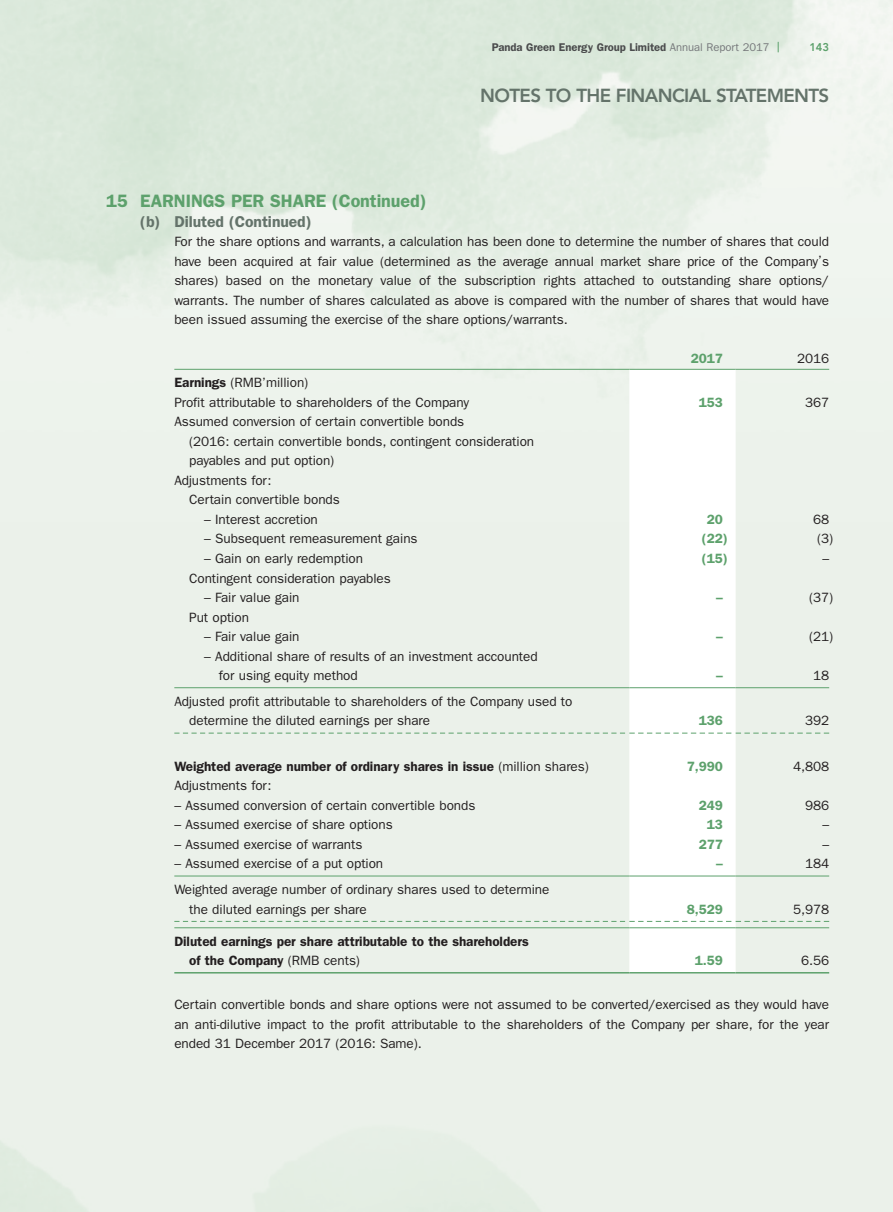
<style>
.page{position:relative;width:893px;height:1212px;background:#fff}
.page>*{position:absolute;margin:0;border:0;box-sizing:border-box;transform-origin:0 0}
.t1{font:800 18.75px "Avenir LT Std";letter-spacing:-.035em;color:#64736a}
.Heading_1{font:600 18px "ITC Franklin Gothic Std";letter-spacing:-.005em;color:#5da16c}
.Heading_2{font:600 15.75px "ITC Franklin Gothic Std";letter-spacing:-.005em;color:#64736a}
.Body_Text{font:13.5px/19.5px "ITC Franklin Gothic Std";letter-spacing:-.005em;color:#231f20}
.Body_Text-2{font:600 13.5px/19.5px "ITC Franklin Gothic Std";letter-spacing:-.005em;color:#231f20}
.Body_Text-3{font:600 13.5px "ITC Franklin Gothic Std";color:#5da16c}
.t2{font:600 11.25px "ITC Franklin Gothic Std";letter-spacing:-.005em;color:#4b4c4d}
.t3{font:800 11.25px "Avenir";color:#5da16c}
.s1{font-weight:400;color:#76787b}
.s2{font-weight:600}
.s3{font-weight:400}
</style>
<div class="page">
<svg style="left:629px;top:370px;width:107px;height:602px"></svg>
<hr style="left:174px;top:369px;width:455px;height:1px;background:#5da16c">
<hr style="left:629px;top:369px;width:107px;height:1px;background:#5da16c">
<hr style="left:736px;top:369px;width:93px;height:1px;background:#5da16c">
<hr style="left:174px;top:687px;width:455px;height:1px;background:#5da16c">
<hr style="left:629px;top:687px;width:107px;height:1px;background:#5da16c">
<hr style="left:736px;top:687px;width:93px;height:1px;background:#5da16c">
<svg style="left:174px;top:733px;width:655px;height:1px"></svg>
<hr style="left:174px;top:876px;width:455px;height:1px;background:#5da16c">
<hr style="left:629px;top:876px;width:107px;height:1px;background:#5da16c">
<hr style="left:736px;top:876px;width:93px;height:1px;background:#5da16c">
<svg style="left:174px;top:921px;width:655px;height:1px"></svg>
<hr style="left:174px;top:927px;width:455px;height:1px;background:#5da16c">
<hr style="left:629px;top:927px;width:107px;height:1px;background:#5da16c">
<hr style="left:736px;top:927px;width:93px;height:1px;background:#5da16c">
<hr style="left:174px;top:972px;width:455px;height:1px;background:#5da16c">
<hr style="left:629px;top:972px;width:107px;height:1px;background:#5da16c">
<hr style="left:736px;top:972px;width:93px;height:1px;background:#5da16c">
<p class="t2" style="left:492px;top:40px;width:279px">Panda Green Energy Group Limited <span class="s1">Annual Report 2017</span></p>
<p class="t3" style="left:809px;top:38px;width:21px">143</p>
<h1 class="t1" style="left:480px;top:85px;width:351px">NOTES TO THE FINANCIAL STATEMENTS</h1>
<p class="Heading_1" style="left:106px;top:191px;width:322px">15 EARNINGS PER SHARE (Continued)</p>
<p class="Heading_2" style="left:140px;top:212px;width:173px">(b) Diluted (Continued)</p>
<p class="Body_Text" style="left:174px;top:232px;width:657px;text-align:justify">For the share options and warrants, a calculation has been done to determine the number of shares that could have been acquired at fair value (determined as the average annual market share price of the Company’s shares) based on the monetary value of the subscription rights attached to outstanding share options/ warrants. The number of shares calculated as above is compared with the number of shares that would have been issued assuming the exercise of the share options/warrants.</p>
<p class="Body_Text-3" style="left:691px;top:351px;width:34px">2017</p>
<p class="Body_Text" style="left:797px;top:349px;width:34px">2016</p>
<p class="Body_Text" style="left:174px;top:373px;width:135px"><span class="s2">Earnings</span> (RMB’million)</p>
<p class="Body_Text" style="left:174px;top:393px;width:296px">Profit attributable to shareholders of the Company</p>
<p class="Body_Text-3" style="left:699px;top:394px;width:26px">153</p>
<p class="Body_Text" style="left:805px;top:393px;width:26px">367</p>
<p class="Body_Text" style="left:189px;top:412px;width:346px;text-indent:-15px">Assumed conversion of certain convertible bonds<br>(2016: certain convertible bonds, contingent consideration payables and put option)</p>
<p class="Body_Text" style="left:174px;top:471px;width:99px">Adjustments for:</p>
<p class="Body_Text" style="left:189px;top:490px;width:152px">Certain convertible bonds</p>
<p class="Body_Text" style="left:204px;top:510px;width:115px">– Interest accretion</p>
<p class="Body_Text-3" style="left:707px;top:511px;width:18px">20</p>
<p class="Body_Text" style="left:813px;top:510px;width:18px">68</p>
<p class="Body_Text" style="left:204px;top:529px;width:215px">– Subsequent remeasurement gains</p>
<p class="Body_Text-3" style="left:702px;top:531px;width:28px">(22)</p>
<p class="Body_Text" style="left:817px;top:529px;width:18px">(3)</p>
<p class="Body_Text" style="left:204px;top:549px;width:160px">– Gain on early redemption</p>
<p class="Body_Text-3" style="left:702px;top:550px;width:28px">(15)</p>
<p class="Body_Text" style="left:822px;top:549px;width:8px">–</p>
<p class="Body_Text" style="left:189px;top:568px;width:203px">Contingent consideration payables</p>
<p class="Body_Text" style="left:204px;top:588px;width:97px">– Fair value gain</p>
<p class="Body_Text-3" style="left:716px;top:589px;width:8px">–</p>
<p class="Body_Text" style="left:809px;top:588px;width:26px">(37)</p>
<p class="Body_Text" style="left:189px;top:607px;width:61px">Put option</p>
<p class="Body_Text" style="left:204px;top:627px;width:97px">– Fair value gain</p>
<p class="Body_Text-3" style="left:716px;top:628px;width:8px">–</p>
<p class="Body_Text" style="left:809px;top:627px;width:26px">(21)</p>
<p class="Body_Text" style="left:219px;top:646px;width:320px;text-indent:-15px">– Additional share of results of an investment accounted for using equity method</p>
<p class="Body_Text-3" style="left:716px;top:667px;width:8px">–</p>
<p class="Body_Text" style="left:813px;top:666px;width:18px">18</p>
<p class="Body_Text" style="left:189px;top:692px;width:385px;text-indent:-15px">Adjusted profit attributable to shareholders of the Company used to determine the diluted earnings per share</p>
<p class="Body_Text-3" style="left:699px;top:713px;width:26px">136</p>
<p class="Body_Text" style="left:805px;top:711px;width:26px">392</p>
<p class="Body_Text-2" style="left:174px;top:756px;width:416px">Weighted average number of ordinary shares in issue <span class="s3">(million shares)</span></p>
<p class="Body_Text-3" style="left:687px;top:758px;width:38px">7,990</p>
<p class="Body_Text" style="left:793px;top:756px;width:38px">4,808</p>
<p class="Body_Text" style="left:174px;top:776px;width:99px">Adjustments for:</p>
<p class="Body_Text" style="left:174px;top:795px;width:302px">– Assumed conversion of certain convertible bonds</p>
<p class="Body_Text-3" style="left:699px;top:797px;width:26px">249</p>
<p class="Body_Text" style="left:805px;top:795px;width:26px">986</p>
<p class="Body_Text" style="left:174px;top:815px;width:220px">– Assumed exercise of share options</p>
<p class="Body_Text-3" style="left:707px;top:817px;width:18px">13</p>
<p class="Body_Text" style="left:822px;top:815px;width:8px">–</p>
<p class="Body_Text" style="left:174px;top:834px;width:190px">– Assumed exercise of warrants</p>
<p class="Body_Text-3" style="left:699px;top:836px;width:26px">277</p>
<p class="Body_Text" style="left:822px;top:834px;width:8px">–</p>
<p class="Body_Text" style="left:174px;top:854px;width:210px">– Assumed exercise of a put option</p>
<p class="Body_Text-3" style="left:716px;top:856px;width:8px">–</p>
<p class="Body_Text" style="left:805px;top:854px;width:26px">184</p>
<p class="Body_Text" style="left:189px;top:880px;width:362px;text-indent:-15px">Weighted average number of ordinary shares used to determine the diluted earnings per share</p>
<p class="Body_Text-3" style="left:687px;top:901px;width:38px">8,529</p>
<p class="Body_Text" style="left:793px;top:899px;width:38px">5,978</p>
<p class="Body_Text-2" style="left:189px;top:931px;width:341px;text-indent:-15px">Diluted earnings per share attributable to the shareholders of the Company <span class="s3">(RMB cents)</span></p>
<p class="Body_Text-3" style="left:695px;top:953px;width:30px">1.59</p>
<p class="Body_Text" style="left:801px;top:951px;width:30px">6.56</p>
<p class="Body_Text" style="left:174px;top:995px;width:656px;text-align:justify">Certain convertible bonds and share options were not assumed to be converted/exercised as they would have an anti-dilutive impact to the profit attributable to the shareholders of the Company per share, for the year ended 31 December 2017 (2016: Same).</p>
</div>
